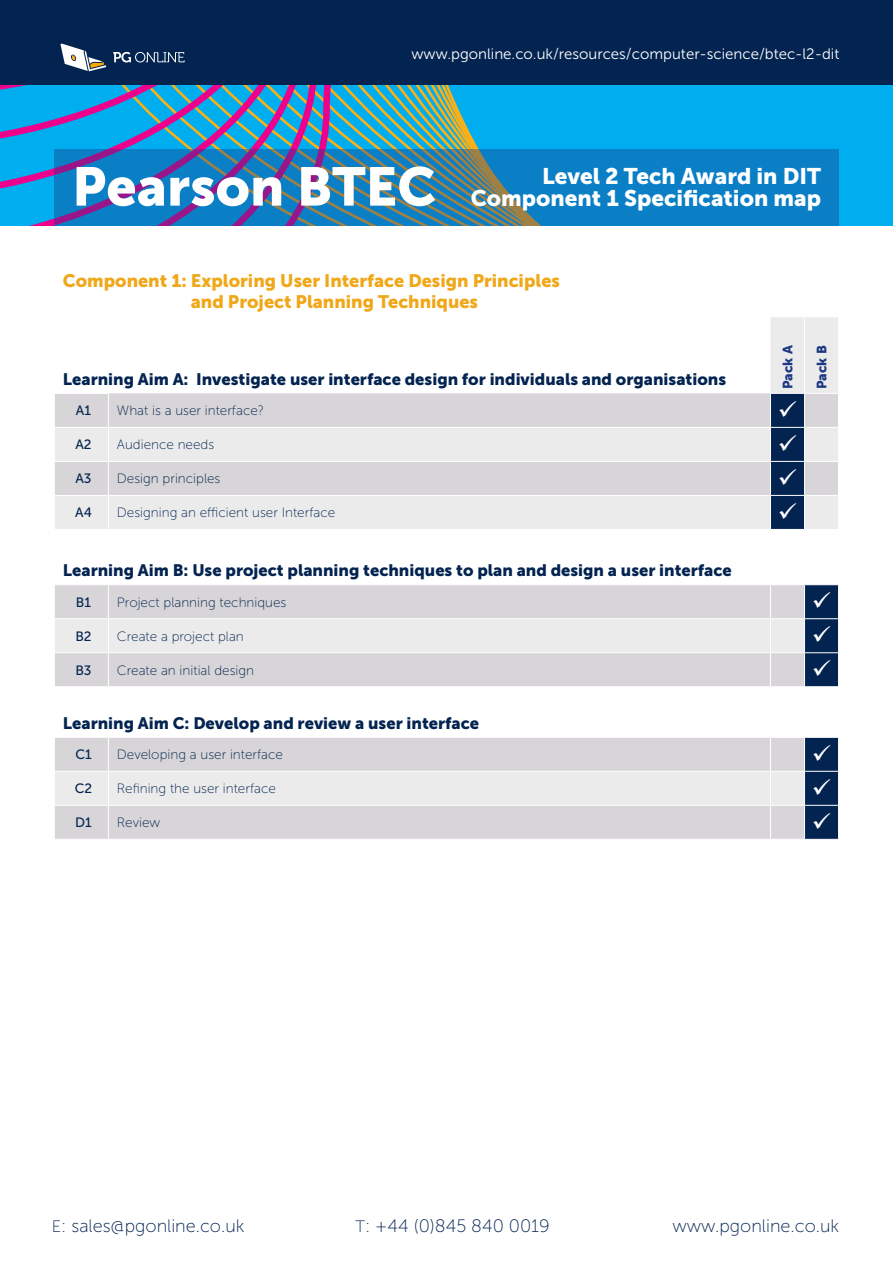
<style>
.page{position:relative;width:893px;height:1263px;background:#fff}
.page>*{position:absolute;margin:0;border:0;box-sizing:border-box;transform-origin:0 0}
.t1{font:54px "Museo Sans 900";color:#fff}
.t2{font:22.5px "Museo Sans 900";color:#fff}
.t3{font:18px/21px "Museo Sans 900";color:#f0a718}
.t4{font:18px "Museo Sans 100";color:#032350}
.t5{font:16.5px "Museo Sans 900";color:#032350}
.t6{font:15px "Museo Sans 300";color:#fff}
.t7{font:13.5px "Museo Sans 100";color:#032350}
.t8{font:13.5px "Museo Sans 500";color:#032350}
.t9{font:13.5px "Museo Sans 900";color:#1d3983}
.s1{font-size:16.5px}
</style>
<div class="page">
<div style="left:0;top:0;width:893px;height:87px;background:#032350"></div>
<svg style="left:113px;top:52px;width:72px;height:10px"></svg>
<svg style="left:61px;top:44px;width:45px;height:27px"></svg>
<svg style="left:0;top:86px;width:893px;height:140px;background:#20a1d8"></svg>
<svg style="left:54px;top:150px;width:784px;height:76px;background:#2178b4"></svg>
<div style="left:771px;top:317px;width:67px;height:76px;background:#ecebec"></div>
<hr style="left:804px;top:317px;width:1px;height:76px;background:#fff">
<svg style="left:55px;top:393px;width:784px;height:446px"></svg>
<p class="t6" style="left:412px;top:46px;width:429px">www.pgonline.co.uk/resources/computer-science/btec-l2-dit</p>
<h1 class="t1" style="left:72px;top:156px;width:366px">Pearson BTEC</h1>
<h2 class="t2" style="left:542px;top:163px;width:280px">Level 2 Tech Award in DIT</h2>
<h2 class="t2" style="left:471px;top:186px;width:352px">Component 1 Specification map</h2>
<h3 class="t3" style="left:191px;top:270px;width:371px;text-indent:-128px">Component 1: Exploring User Interface Design Principles and Project Planning Techniques</h3>
<p class="t5" style="left:63px;top:370px;width:665px">Learning Aim A: Investigate user interface design for individuals and organisations</p>
<p class="t8" style="left:76px;top:403px;width:17px">A1</p>
<p class="t7" style="left:117px;top:403px;width:149px">What is a user interface?</p>
<p class="t8" style="left:75px;top:437px;width:18px">A2</p>
<p class="t7" style="left:117px;top:438px;width:99px">Audience needs</p>
<p class="t8" style="left:75px;top:471px;width:18px">A3</p>
<p class="t7" style="left:117px;top:472px;width:105px">Design principles</p>
<p class="t8" style="left:75px;top:505px;width:18px">A4</p>
<p class="t7" style="left:117px;top:506px;width:220px">Designing an efficient user Interface</p>
<p class="t5" style="left:63px;top:561px;width:670px">Learning Aim B: Use project planning techniques to plan and design a user interface</p>
<p class="t8" style="left:76px;top:595px;width:17px">B1</p>
<p class="t7" style="left:117px;top:595px;width:171px">Project planning techniques</p>
<p class="t8" style="left:75px;top:629px;width:18px">B2</p>
<p class="t7" style="left:117px;top:629px;width:128px">Create a project plan</p>
<p class="t8" style="left:75px;top:663px;width:18px">B3</p>
<p class="t7" style="left:117px;top:663px;width:139px">Create an initial design</p>
<p class="t5" style="left:63px;top:714px;width:418px">Learning Aim C: Develop and review a user interface</p>
<p class="t8" style="left:75px;top:747px;width:18px">C1</p>
<p class="t7" style="left:117px;top:747px;width:168px">Developing a user interface</p>
<p class="t8" style="left:75px;top:781px;width:19px">C2</p>
<p class="t7" style="left:117px;top:781px;width:160px">Refining the user interface</p>
<p class="t8" style="left:75px;top:815px;width:18px">D1</p>
<p class="t7" style="left:117px;top:815px;width:45px">Review</p>
<p class="t9" style="left:780px;top:389px;width:45px;rotate:-90deg">Pack A</p>
<p class="t9" style="left:814px;top:389px;width:45px;rotate:-90deg">Pack B</p>
<h3 class="t4" style="left:52px;top:1216px;width:194px"><span class="s1">E</span>: sales@pgonline.co.uk</h3>
<h3 class="t4" style="left:355px;top:1216px;width:196px"><span class="s1">T</span>: +44 (0)845 840 0019</h3>
<h3 class="t4" style="left:673px;top:1216px;width:168px">www.pgonline.co.uk</h3>
</div>
